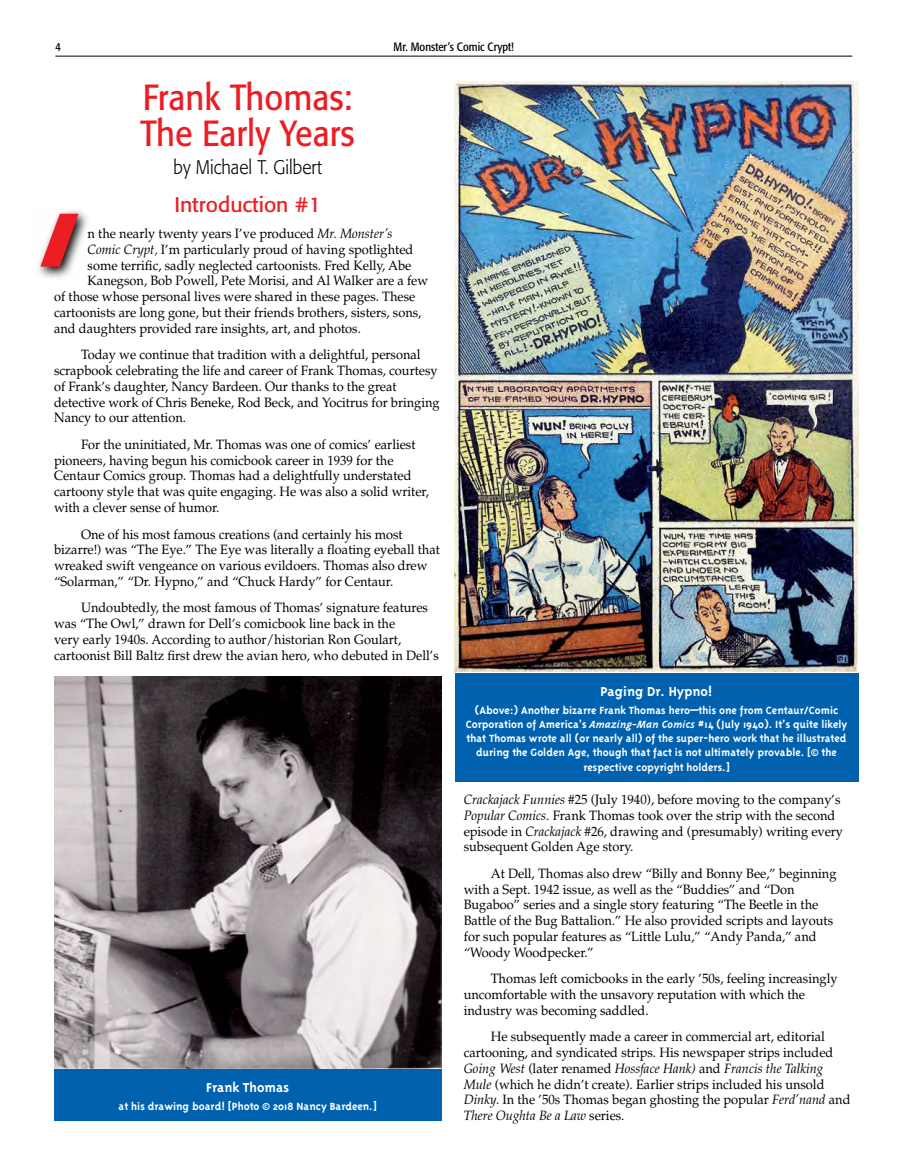
<style>
.page{position:relative;width:905px;height:1175px;background:#fff}
.page>*{position:absolute;margin:0;border:0;box-sizing:border-box;transform-origin:0 0}
.t1{font:54px "Worlds Finest";color:#ed1d24}
.t2{font:36px/36px "Formata";color:#ed1d24;scale:.9 1}
.t3{font:21px "Formata";color:#ed1d24}
.t4{font:300 19.5px "Formata";color:#000;scale:.9 1}
.t5{font:700 15px "Triplex";color:#fff}
.t6{font:13.5px/15.8px "Palatino";color:#000;scale:.95 1}
.t7{font:700 12px/14.2px "Triplex";color:#fff;text-align:center}
.t8{font:condensed 12px "Formata";color:#000}
.s1{font-style:italic}
</style>
<div class="page">
<hr style="left:55px;top:56px;width:797px;height:1px;background:#000">
<svg style="left:38px;top:210px;width:49px;height:68px"></svg>
<img style="left:454px;top:81px;width:404px;height:591px">
<img style="left:54px;top:676px;width:387px;height:393px">
<div style="left:454px;top:673px;width:404px;height:108px;background:#0061af"></div>
<div style="left:54px;top:1069px;width:387px;height:51px;background:#0061af"></div>
<p class="t8" style="left:55px;top:40px;width:7px">4</p>
<p class="t8" style="left:393px;top:40px;width:122px">Mr. Monster’s Comic Crypt!</p>
<h2 class="t2" style="left:141px;top:79px;width:239px">Frank Thomas:<br>The Early Years</h2>
<h3 class="t4" style="left:173px;top:156px;width:166px">by Michael T. Gilbert</h3>
<h3 class="t3" style="left:174px;top:191px;width:148px">Introduction #1</h3>
<p class="t6" style="left:88px;top:226px;width:322px">n the nearly twenty years I’ve produced <span class="s1">Mr. Monster’s</span></p>
<p class="t6" style="left:88px;top:242px;width:344px"><span class="s1">Comic Crypt,</span> I’m particularly proud of having spotlighted</p>
<p class="t6" style="left:88px;top:257px;width:342px">some terrific, sadly neglected cartoonists. Fred Kelly, Abe</p>
<p class="t6" style="left:88px;top:273px;width:360px">Kanegson, Bob Powell, Pete Morisi, and Al Walker are a few</p>
<p class="t6" style="left:54px;top:289px;width:382px">of those whose personal lives were shared in these pages. These</p>
<p class="t6" style="left:54px;top:305px;width:388px">cartoonists are long gone, but their friends brothers, sisters, sons,</p>
<p class="t6" style="left:54px;top:320px;width:324px">and daughters provided rare insights, art, and photos.</p>
<p class="t6" style="left:54px;top:347px;width:407px;text-indent:27px">Today we continue that tradition with a delightful, personal scrapbook celebrating the life and career of Frank Thomas, courtesy of Frank’s daughter, Nancy Bardeen. Our thanks to the great detective work of Chris Beneke, Rod Beck, and Yocitrus for bringing Nancy to our attention.</p>
<p class="t6" style="left:54px;top:437px;width:396px;text-indent:27px">For the uninitiated, Mr. Thomas was one of comics’ earliest pioneers, having begun his comicbook career in 1939 for the Centaur Comics group. Thomas had a delightfully understated cartoony style that was quite engaging. He was also a solid writer, with a clever sense of humor.</p>
<p class="t6" style="left:54px;top:526px;width:407px;text-indent:27px">One of his most famous creations (and certainly his most bizarre!) was “The Eye.” The Eye was literally a floating eyeball that wreaked swift vengeance on various evildoers. Thomas also drew “Solarman,” “Dr. Hypno,” and “Chuck Hardy” for Centaur.</p>
<p class="t6" style="left:54px;top:600px;width:406px;text-indent:27px">Undoubtedly, the most famous of Thomas’ signature features was “The Owl,” drawn for Dell’s comicbook line back in the<br>very early 1940s. According to author/historian Ron Goulart, cartoonist Bill Baltz first drew the avian hero, who debuted in Dell’s</p>
<h1 class="t1" style="left:42px;top:213px;width:36px">I</h1>
<p class="t5" style="left:206px;top:1079px;width:84px">Frank Thomas</p>
<p class="t7" style="left:119px;top:1099px;width:260px">at his drawing board! [Photo © 2018 Nancy Bardeen.]</p>
<p class="t5" style="left:600px;top:682px;width:114px">Paging Dr. Hypno!</p>
<p class="t7" style="left:465px;top:702px;width:383px">(Above:) Another bizarre Frank Thomas hero—this one from Centaur/Comic Corporation of America’s <span class="s1">Amazing-Man Comics</span> #14 (July 1940). It’s quite likely that Thomas wrote all (or nearly all) of the super-hero work that he illustrated during the Golden Age, though that fact is not ultimately provable. [© the respective copyright holders.]</p>
<p class="t6" style="left:463px;top:791px;width:401px"><span class="s1">Crackajack Funnies</span> #25 (July 1940), before moving to the company’s <span class="s1">Popular Comics</span>. Frank Thomas took over the strip with the second episode in <span class="s1">Crackajack</span> #26, drawing and (presumably) writing every subsequent Golden Age story.</p>
<p class="t6" style="left:463px;top:865px;width:394px;text-indent:27px">At Dell, Thomas also drew “Billy and Bonny Bee,” beginning with a Sept. 1942 issue, as well as the “Buddies” and “Don Bugaboo” series and a single story featuring “The Beetle in the Battle of the Bug Battalion.” He also provided scripts and layouts for such popular features as “Little Lulu,” “Andy Panda,” and “Woody Woodpecker.”</p>
<p class="t6" style="left:463px;top:971px;width:395px;text-indent:27px">Thomas left comicbooks in the early ’50s, feeling increasingly uncomfortable with the unsavory reputation with which the industry was becoming saddled.</p>
<p class="t6" style="left:463px;top:1029px;width:408px;text-indent:27px">He subsequently made a career in commercial art, editorial cartooning, and syndicated strips. His newspaper strips included <span class="s1">Going West</span> (later renamed <span class="s1">Hossface Hank)</span> and <span class="s1">Francis the Talking Mule</span> (which he didn’t create). Earlier strips included his unsold <span class="s1">Dinky.</span> In the ’50s Thomas began ghosting the popular <span class="s1">Ferd’nand</span> and <span class="s1">There Oughta Be a Law</span> series.</p>
</div>
